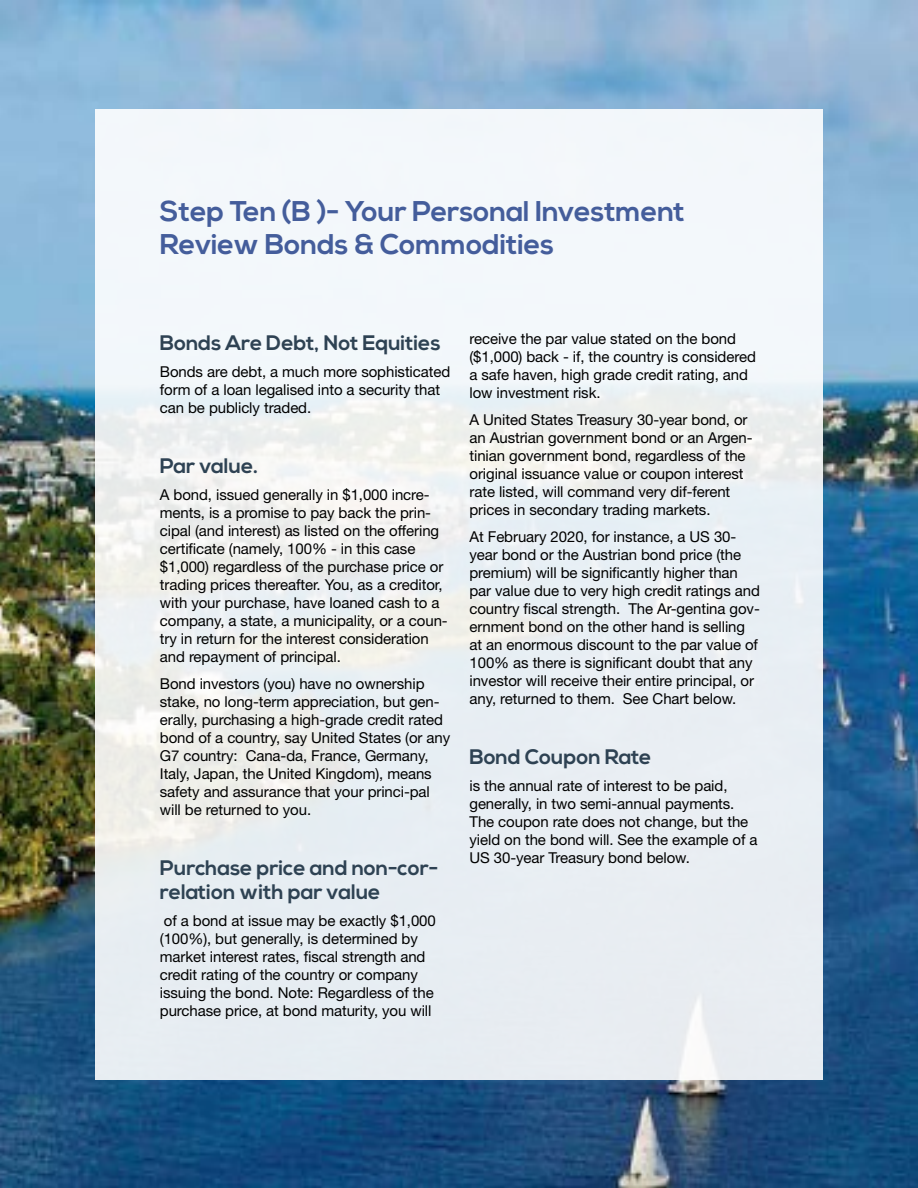
<style>
.page{position:relative;width:918px;height:1188px;background:#fff}
.page>*{position:absolute;margin:0;border:0;box-sizing:border-box;transform-origin:0 0}
.t1{font:700 28.5px/33px "Nexa";letter-spacing:-.005em;color:#445d9b}
.t2{font:700 21px/24px "Nexa";letter-spacing:-.005em;color:#2e4253}
.t3{font:15px/18px "Helvetica Neue LT Std";letter-spacing:-.005em;color:#000}
</style>
<div class="page">
<img style="left:0;top:0;width:918px;height:1188px">
<div style="left:95px;top:109px;width:728px;height:970px;background:#eaeff3"></div>
<h1 class="t1" style="left:160px;top:196px;width:526px">Step Ten (B )- Your Personal Investment<br>Review Bonds &amp; Commodities</h1>
<h2 class="t2" style="left:160px;top:332px;width:282px">Bonds Are Debt, Not Equities</h2>
<p class="t3" style="left:160px;top:363px;width:292px">Bonds are debt, a much more sophisticated form of a loan legalised into a security that can be publicly traded.</p>
<h2 class="t2" style="left:160px;top:455px;width:100px">Par value.</h2>
<p class="t3" style="left:160px;top:486px;width:289px">A bond, issued generally in $1,000 incre&shy;ments, is a promise to pay back the prin&shy;cipal (and interest) as listed on the offering certificate (namely, 100% - in this case $1,000) regardless of the purchase price or trading prices thereafter. You, as a creditor, with your purchase, have loaned cash to a company, a state, a municipality, or a coun&shy;try in return for the interest consideration and repayment of principal.</p>
<p class="t3" style="left:160px;top:675px;width:292px">Bond investors (you) have no ownership stake, no long-term appreciation, but gen&shy;erally, purchasing a high-grade credit rated bond of a country, say United States (or any G7 country: Cana-da, France, Germany, Italy, Japan, the United Kingdom), means safety and assurance that your princi-pal will be returned to you.</p>
<h2 class="t2" style="left:160px;top:857px;width:280px">Purchase price and non-cor&shy;relation with par value</h2>
<p class="t3" style="left:160px;top:912px;width:277px">of a bond at issue may be exactly $1,000 (100%), but generally, is determined by market interest rates, fiscal strength and credit rating of the country or company issuing the bond. Note: Regardless of the purchase price, at bond maturity, you will</p>
<p class="t3" style="left:470px;top:330px;width:288px">receive the par value stated on the bond ($1,000) back - if, the country is considered a safe haven, high grade credit rating, and low investment risk.</p>
<p class="t3" style="left:470px;top:411px;width:285px">A United States Treasury 30-year bond, or an Austrian government bond or an Argen&shy;tinian government bond, regardless of the original issuance value or coupon interest rate listed, will command very dif-ferent prices in secondary trading markets.</p>
<p class="t3" style="left:470px;top:528px;width:292px">At February 2020, for instance, a US 30- year bond or the Austrian bond price (the premium) will be significantly higher than par value due to very high credit ratings and country fiscal strength. The Ar-gentina gov&shy;ernment bond on the other hand is selling at an enormous discount to the par value of 100% as there is significant doubt that any investor will receive their entire principal, or any, returned to them. See Chart below.</p>
<h2 class="t2" style="left:470px;top:746px;width:184px">Bond Coupon Rate</h2>
<p class="t3" style="left:470px;top:777px;width:290px">is the annual rate of interest to be paid, generally, in two semi-annual payments.<br>The coupon rate does not change, but the yield on the bond will. See the example of a US 30-year Treasury bond below.</p>
</div>
